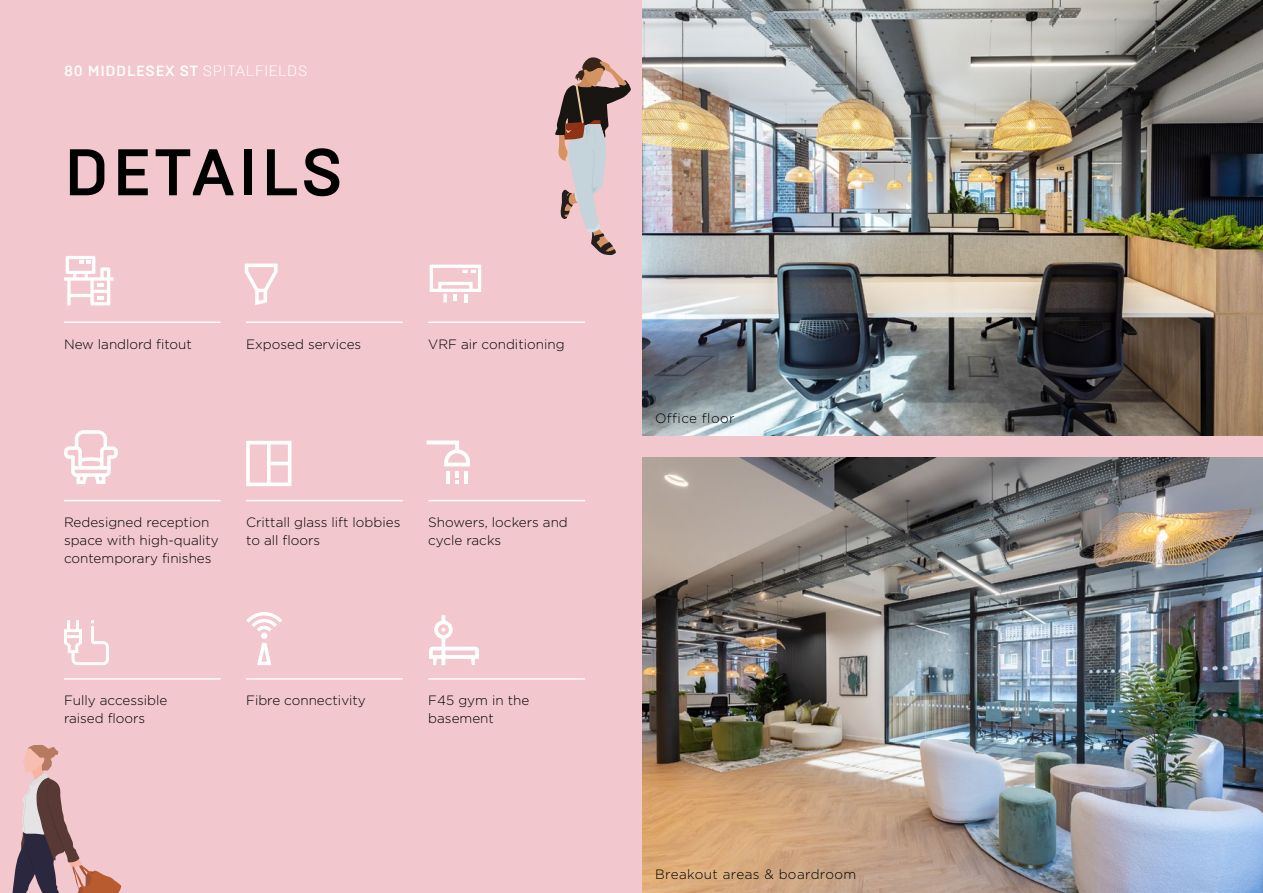
<style>
.page{position:relative;width:1263px;height:893px;background:#f2c7ce}
.page>*{position:absolute;margin:0;border:0;box-sizing:border-box;transform-origin:0 0}
.t1{font:500 65.7px "Brutal Type";letter-spacing:.05em;color:#000}
.t2{font:500 14.7px "Brutal Type";letter-spacing:.05em;color:#fff}
.t3{font:300 13.5px/18px "Gotham";color:#000}
.t4{font:300 13.5px "Gotham";letter-spacing:.03em;color:#000}
.s1{font-weight:300}
</style>
<div class="page">
<img style="left:642px;top:0;width:621px;height:436px">
<img style="left:642px;top:457px;width:621px;height:436px">
<hr style="left:64px;top:322px;width:157px;height:1px;background:#fff">
<hr style="left:64px;top:500px;width:157px;height:1px;background:#fff">
<hr style="left:64px;top:678px;width:157px;height:2px;background:#fff">
<hr style="left:246px;top:322px;width:157px;height:1px;background:#fff">
<hr style="left:246px;top:500px;width:157px;height:1px;background:#fff">
<hr style="left:246px;top:678px;width:157px;height:2px;background:#fff">
<hr style="left:428px;top:322px;width:157px;height:1px;background:#fff">
<hr style="left:428px;top:500px;width:157px;height:1px;background:#fff">
<hr style="left:428px;top:678px;width:157px;height:2px;background:#fff">
<svg style="left:64px;top:256px;width:50px;height:49px"></svg>
<svg style="left:64px;top:620px;width:45px;height:45px"></svg>
<svg style="left:246px;top:441px;width:45px;height:45px"></svg>
<svg style="left:64px;top:430px;width:54px;height:54px"></svg>
<svg style="left:430px;top:265px;width:51px;height:37px"></svg>
<svg style="left:427px;top:440px;width:43px;height:44px"></svg>
<hr style="left:464px;top:471px;width:4px;height:13px;background:#fff">
<svg style="left:245px;top:264px;width:33px;height:41px"></svg>
<svg style="left:429px;top:615px;width:50px;height:50px"></svg>
<svg style="left:555px;top:57px;width:76px;height:198px"></svg>
<svg style="left:12px;top:745px;width:109px;height:148px"></svg>
<svg style="left:246px;top:612px;width:36px;height:53px"></svg>
<p class="t2" style="left:64px;top:62px;width:245px">80 MIDDLESEX ST <span class="s1">SPITALFIELDS</span></p>
<h1 class="t1" style="left:64px;top:133px;width:281px">DETAILS</h1>
<p class="t3" style="left:64px;top:335px;width:129px">New landlord fitout</p>
<p class="t3" style="left:246px;top:335px;width:117px">Exposed services</p>
<p class="t3" style="left:428px;top:335px;width:138px">VRF air conditioning</p>
<p class="t4" style="left:655px;top:411px;width:81px">Office floor</p>
<p class="t3" style="left:64px;top:513px;width:156px">Redesigned reception space with high-quality contemporary finishes</p>
<p class="t3" style="left:246px;top:513px;width:156px">Crittall glass lift lobbies to all floors</p>
<p class="t3" style="left:428px;top:513px;width:141px">Showers, lockers and cycle racks</p>
<p class="t3" style="left:64px;top:691px;width:105px">Fully accessible raised floors</p>
<p class="t3" style="left:246px;top:691px;width:121px">Fibre connectivity</p>
<p class="t3" style="left:428px;top:691px;width:103px">F45 gym in the basement</p>
<p class="t4" style="left:655px;top:867px;width:203px">Breakout areas &amp; boardroom</p>
</div>
